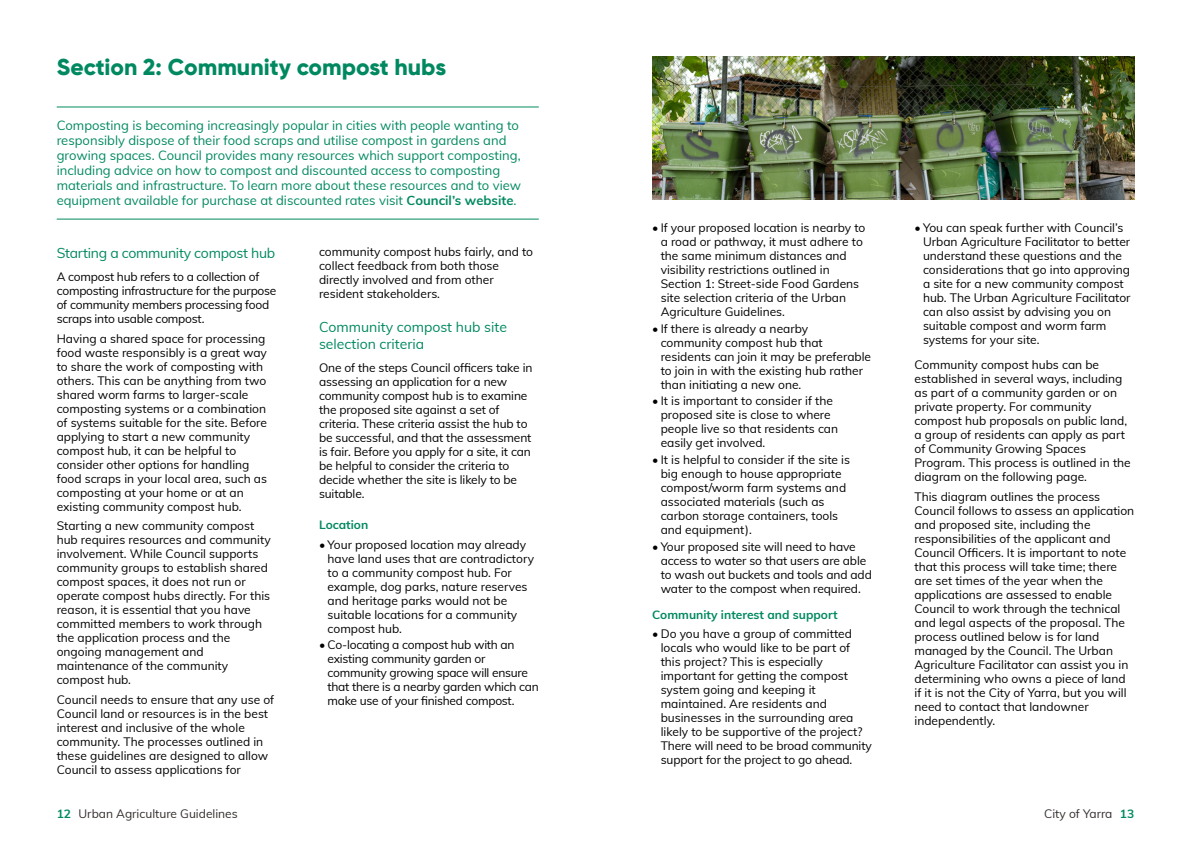
<style>
.page{position:relative;width:1191px;height:842px;background:#fff}
.page>*{position:absolute;margin:0;border:0;box-sizing:border-box;transform-origin:0 0}
.Heading_L1_23pt{font:800 23px "Gilroy";color:#008960}
.Heading_L2{font:14px/17px "Muli";color:#008960}
.Heading_L2-2{font:14px "Muli";letter-spacing:-.02em;color:#008960}
.Intro_text{font:13px/15px "Muli";color:#008960}
.Last_paragraph{font:12px/14px "Muli";color:#000}
.Body_copy{font:12px/14px "Muli";color:#000}
.Last_paragraph-2{font:12px/14px "Muli";letter-spacing:-.02em;color:#000}
.Body_copy-2{font:12px/14px "Muli";letter-spacing:-.02em;color:#000}
.Folio_text{font:12px "Muli";color:#332d2b}
.Heading_L3{font:700 12px "Muli";color:#008960}
.Page_number{font:700 12px "Muli";color:#008960}
.s1{font-weight:700}
.s2{font-weight:300}
</style>
<div class="page">
<hr style="left:57px;top:107px;width:482px;height:1px;background:#008960">
<hr style="left:57px;top:219px;width:482px;height:1px;background:#008960">
<img style="left:652px;top:57px;width:482px;height:143px">
<p class="Heading_L1_23pt" style="left:57px;top:53px;width:391px">Section 2: Community compost hubs</p>
<p class="Intro_text" style="left:57px;top:117px;width:466px">Composting is becoming increasingly popular in cities with people wanting to responsibly dispose of their food scraps and utilise compost in gardens and growing spaces. Council provides many resources which support composting, including advice on how to compost and discounted access to composting materials and infrastructure. To learn more about these resources and to view equipment available for purchase at discounted rates visit <span class="s1">Council’s website</span>.</p>
<p class="Heading_L2-2" style="left:57px;top:243px;width:220px">Starting a community compost hub</p>
<p class="Body_copy-2" style="left:57px;top:269px;width:221px">A compost hub refers to a collection of composting infrastructure for the purpose of community members processing food scraps into usable compost.</p>
<p class="Body_copy" style="left:57px;top:331px;width:212px">Having a shared space for processing food waste responsibly is a great way to share the work of composting with others. This can be anything from two shared worm farms to larger-scale composting systems or a combination of systems suitable for the site. Before applying to start a new community compost hub, it can be helpful to consider other options for handling food scraps in your local area, such as composting at your home or at an existing community compost hub.</p>
<p class="Body_copy" style="left:57px;top:518px;width:216px">Starting a new community compost hub requires resources and community involvement. While Council supports community groups to establish shared compost spaces, it does not run or operate compost hubs directly. For this reason, it is essential that you have committed members to work through the application process and the ongoing management and maintenance of the community compost hub.</p>
<p class="Last_paragraph" style="left:57px;top:692px;width:219px">Council needs to ensure that any use of Council land or resources is in the best interest and inclusive of the whole community. The processes outlined in these guidelines are designed to allow Council to assess applications for</p>
<p class="Last_paragraph" style="left:319px;top:244px;width:216px">community compost hubs fairly, and to collect feedback from both those directly involved and from other resident stakeholders.</p>
<p class="Heading_L2" style="left:319px;top:318px;width:189px">Community compost hub site selection criteria</p>
<p class="Last_paragraph" style="left:319px;top:360px;width:215px">One of the steps Council officers take in assessing an application for a new community compost hub is to examine the proposed site against a set of criteria. These criteria assist the hub to be successful, and that the assessment is fair. Before you apply for a site, it can be helpful to consider the criteria to decide whether the site is likely to be suitable.</p>
<p class="Heading_L3" style="left:319px;top:516px;width:51px">Location</p>
<p class="Last_paragraph" style="left:327px;top:537px;width:208px;text-indent:-9px"><span class="s2">•</span> Your proposed location may already have land uses that are contradictory to a community compost hub. For example, dog parks, nature reserves and heritage parks would not be suitable locations for a community compost hub.</p>
<p class="Last_paragraph-2" style="left:327px;top:637px;width:213px;text-indent:-9px"><span class="s2">•</span> Co-locating a compost hub with an existing community garden or community growing space will ensure that there is a nearby garden which can make use of your finished compost.</p>
<p class="Last_paragraph" style="left:660px;top:220px;width:206px;text-indent:-9px"><span class="s2">•</span> If your proposed location is nearby to a road or pathway, it must adhere to the same minimum distances and visibility restrictions outlined in Section 1: Street-side Food Gardens site selection criteria of the Urban Agriculture Guidelines.</p>
<p class="Last_paragraph" style="left:660px;top:321px;width:212px;text-indent:-9px"><span class="s2">•</span> If there is already a nearby community compost hub that residents can join it may be preferable to join in with the existing hub rather than initiating a new one.</p>
<p class="Last_paragraph" style="left:660px;top:394px;width:179px;text-indent:-9px"><span class="s2">•</span> It is important to consider if the proposed site is close to where people live so that residents can easily get involved.</p>
<p class="Last_paragraph" style="left:660px;top:452px;width:191px;text-indent:-9px"><span class="s2">•</span> It is helpful to consider if the site is big enough to house appropriate compost/worm farm systems and associated materials (such as carbon storage containers, tools and equipment).</p>
<p class="Last_paragraph" style="left:660px;top:539px;width:213px;text-indent:-9px"><span class="s2">•</span> Your proposed site will need to have access to water so that users are able to wash out buckets and tools and add water to the compost when required.</p>
<p class="Heading_L3" style="left:652px;top:605px;width:187px">Community interest and support</p>
<p class="Last_paragraph" style="left:660px;top:626px;width:213px;text-indent:-9px"><span class="s2">•</span> Do you have a group of committed locals who would like to be part of this project? This is especially important for getting the compost system going and keeping it maintained. Are residents and businesses in the surrounding area likely to be supportive of the project?<br>There will need to be broad community support for the project to go ahead.</p>
<p class="Last_paragraph" style="left:923px;top:220px;width:209px;text-indent:-9px"><span class="s2">•</span> You can speak further with Council’s Urban Agriculture Facilitator to better understand these questions and the considerations that go into approving a site for a new community compost hub. The Urban Agriculture Facilitator can also assist by advising you on suitable compost and worm farm systems for your site.</p>
<p class="Body_copy" style="left:914px;top:357px;width:218px">Community compost hubs can be established in several ways, including as part of a community garden or on private property. For community compost hub proposals on public land, a group of residents can apply as part of Community Growing Spaces Program. This process is outlined in the diagram on the following page.</p>
<p class="Last_paragraph" style="left:914px;top:489px;width:221px">This diagram outlines the process Council follows to assess an application and proposed site, including the responsibilities of the applicant and Council Officers. It is important to note that this process will take time; there are set times of the year when the applications are assessed to enable Council to work through the technical and legal aspects of the proposal. The process outlined below is for land managed by the Council. The Urban Agriculture Facilitator can assist you in determining who owns a piece of land if it is not the City of Yarra, but you will need to contact that landowner independently.</p>
<p class="Page_number" style="left:57px;top:805px;width:16px">12</p>
<p class="Folio_text" style="left:79px;top:805px;width:161px">Urban Agriculture Guidelines</p>
<p class="Folio_text" style="left:1044px;top:805px;width:70px">City of Yarra</p>
<p class="Page_number" style="left:1119px;top:805px;width:16px">13</p>
</div>
